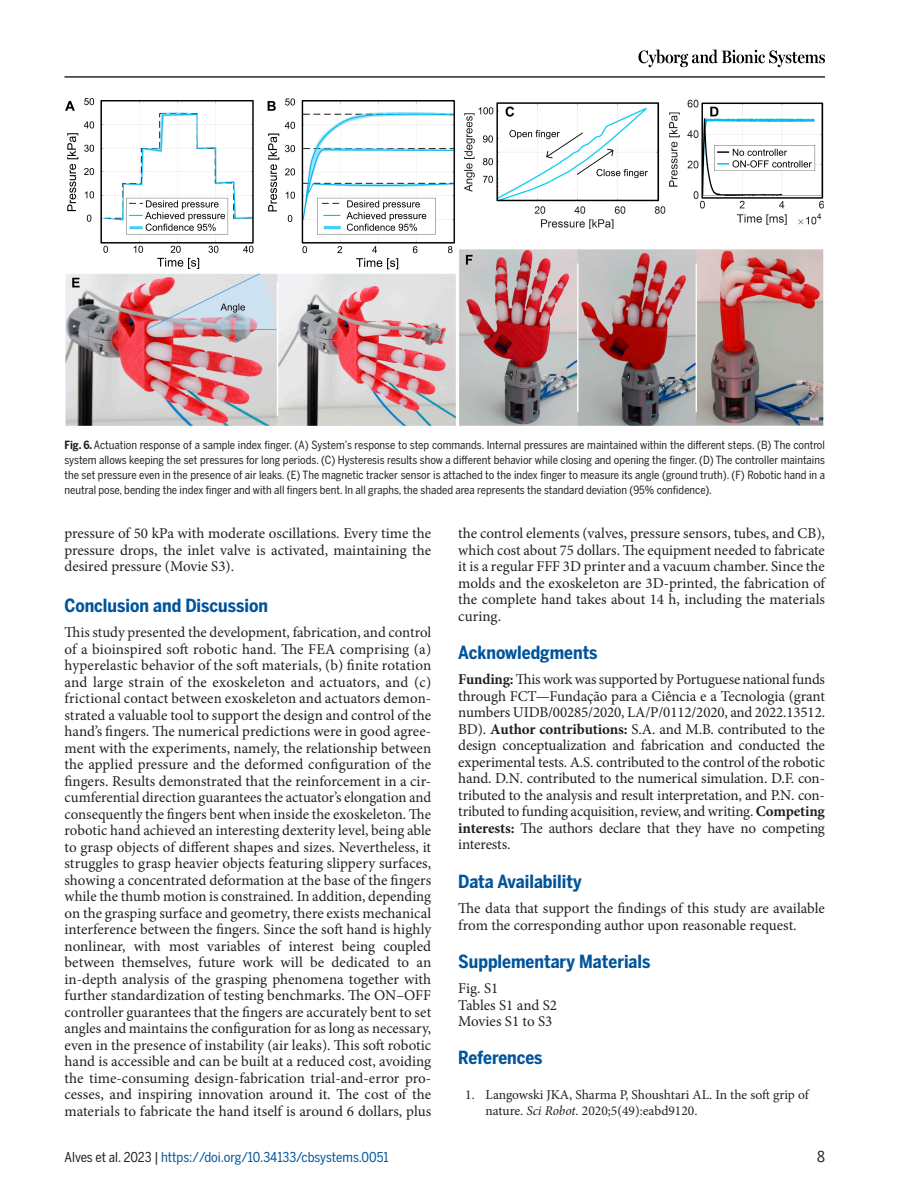
<style>
.page{position:relative;width:900px;height:1200px;background:#fff}
.page>*{position:absolute;margin:0;border:0;box-sizing:border-box;transform-origin:0 0}
.t1{font:700 18px "Benton Sans Cond";color:#00549b}
.t2{font:15px/16.5px "Minion Pro";letter-spacing:-.005em;color:#231f20;text-align:justify}
.t3{font:15px "Benton Sans Cond";color:#231f20}
.t4{font:13.5px/16.5px "Minion Pro";letter-spacing:-.005em;color:#231f20}
.t5{font:13.5px "Benton Sans Cond";color:#00549b}
.t6{font:11.25px/15px "Benton Sans Cond";color:#231f20;text-align:justify}
.s1{font-weight:700}
.s2{font-style:italic}
.s3{color:#231f20}
</style>
<div class="page">
<hr style="left:64px;top:76px;width:761px;height:2px;background:#231f20">
<svg style="left:638px;top:50px;width:187px;height:17px"></svg>
<img style="left:65px;top:98px;width:759px;height:328px">
<p class="t6" style="left:64px;top:437px;width:762px"><span class="s1">Fig. 6.</span> Actuation response of a sample index finger. (A) System’s response to step commands. Internal pressures are maintained within the different steps. (B) The control system allows keeping the set pressures for long periods. (C) Hysteresis results show a different behavior while closing and opening the finger. (D) The controller maintains the set pressure even in the presence of air leaks. (E) The magnetic tracker sensor is attached to the index finger to measure its angle (ground truth). (F) Robotic hand in a neutral pose, bending the index finger and with all fingers bent. In all graphs, the shaded area represents the standard deviation (95% confidence).</p>
<p class="t2" style="left:65px;top:525px;width:368px">pressure of 50 kPa with moderate oscillations. Every time the pressure drops, the inlet valve is activated, maintaining the desired pressure (Movie S3).</p>
<p class="t1" style="left:64px;top:594px;width:205px">Conclusion and Discussion</p>
<p class="t2" style="left:64px;top:624px;width:368px">This study presented the development, fabrication, and control of a bioinspired soft robotic hand. The FEA comprising (a) hyperelastic behavior of the soft materials, (b) finite rotation and large strain of the exoskeleton and actuators, and (c) frictional contact between exoskeleton and actuators demon&shy;strated a valuable tool to support the design and control of the hand’s fingers. The numerical predictions were in good agree&shy;ment with the experiments, namely, the relationship between the applied pressure and the deformed configuration of the fingers. Results demonstrated that the reinforcement in a cir&shy;cumferential direction guarantees the actuator’s elongation and consequently the fingers bent when inside the exoskeleton. The robotic hand achieved an interesting dexterity level, being able to grasp objects of different shapes and sizes. Nevertheless, it struggles to grasp heavier objects featuring slippery surfaces, showing a concentrated deformation at the base of the fingers while the thumb motion is constrained. In addition, depending on the grasping surface and geometry, there exists mechanical interference between the fingers. Since the soft hand is highly nonlinear, with most variables of interest being coupled between themselves, future work will be dedicated to an in-depth analysis of the grasping phenomena together with further standardization of testing benchmarks. The ON–OFF controller guarantees that the fingers are accurately bent to set angles and maintains the configuration for as long as necessary, even in the presence of instability (air leaks). This soft robotic hand is accessible and can be built at a reduced cost, avoiding the time-consuming design-fabrication trial-and-error pro&shy;cesses, and inspiring innovation around it. The cost of the materials to fabricate the hand itself is around 6 dollars, plus</p>
<p class="t2" style="left:458px;top:525px;width:368px">the control elements (valves, pressure sensors, tubes, and CB), which cost about 75 dollars. The equipment needed to fabricate it is a regular FFF 3D printer and a vacuum chamber. Since the molds and the exoskeleton are 3D-printed, the fabrication of the complete hand takes about 14 h, including the materials curing.</p>
<p class="t1" style="left:458px;top:642px;width:141px">Acknowledgments</p>
<p class="t2" style="left:458px;top:671px;width:368px"><span class="s1">Funding:</span> This work was supported by Portuguese national funds through FCT—Fundação para a Ciência e a Tecnologia (grant numbers UIDB/00285/2020, LA/P/0112/2020, and 2022.13512.<br>BD). <span class="s1">Author contributions:</span> S.A. and M.B. contributed to the design conceptualization and fabrication and conducted the experimental tests. A.S. contributed to the control of the robotic hand. D.N. contributed to the numerical simulation. D.F. con&shy;tributed to the analysis and result interpretation, and P.N. con&shy;tributed to funding acquisition, review, and writing. <span class="s1">Competing interests:</span> The authors declare that they have no competing interests.</p>
<p class="t1" style="left:458px;top:870px;width:125px">Data Availability</p>
<p class="t2" style="left:458px;top:900px;width:368px">The data that support the findings of this study are available from the corresponding author upon reasonable request.</p>
<p class="t1" style="left:458px;top:951px;width:194px">Supplementary Materials</p>
<p class="t2" style="left:458px;top:980px;width:100px;text-align:left">Fig. S1<br>Tables S1 and S2<br>Movies S1 to S3</p>
<p class="t1" style="left:458px;top:1047px;width:86px">References</p>
<p class="t4" style="left:486px;top:1086px;width:325px;text-indent:-20px">1. Langowski JKA, Sharma P, Shoushtari AL. In the soft grip of nature. <span class="s2">Sci Robot.</span> 2020;5(49):eabd9120.</p>
<p class="t5" style="left:64px;top:1149px;width:326px"><span class="s3">Alves et al. 2023 |</span> https://doi.org/10.34133/cbsystems.0051</p>
<p class="t3" style="left:817px;top:1147px;width:9px">8</p>
</div>
